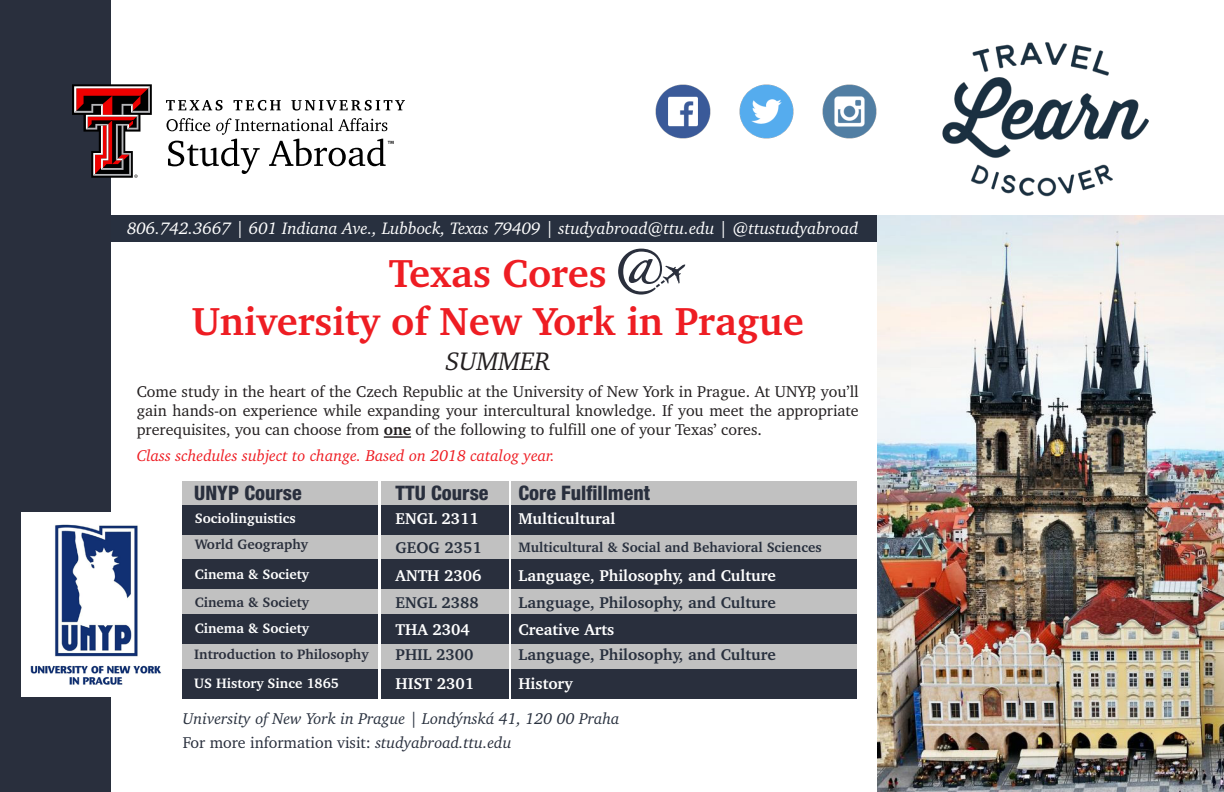
<style>
.page{position:relative;width:1224px;height:792px;background:#fff}
.page>*{position:absolute;margin:0;border:0;box-sizing:border-box;transform-origin:0 0}
.t1{font:700 40px "Charter BT";color:#ee1d23}
.t2{font:italic 26px "Charter BT";color:#231f20}
.t3{font:800 condensed 20px "Helvetica Neue LT Std";color:#292f3d}
.t4{font:italic 17px "Charter BT";color:#fff}
.t5{font:16px/19.2px "Charter BT";color:#231f20;text-align:justify}
.t6{font:700 16px "Charter BT";color:#fff}
.t7{font:700 16px "Charter BT";color:#28303e}
.t8{font:italic 16px "Charter BT";color:#ee1d23}
.t9{font:italic 16px "Charter BT";color:#28303e}
.t10{font:16px "Charter BT";color:#292f3d}
.t11{font:700 14px "Charter BT";color:#fff}
.t12{font:700 14px "Charter BT";color:#2a2f3c}
.t13{font:700 14px "Charter BT";color:#28303e}
.s1{font-weight:700}
.s2{font-style:italic}
</style>
<div class="page">
<div style="left:0;top:0;width:111px;height:792px;background:#292f3d"></div>
<div style="left:511px;top:481px;width:345px;height:217px;background:#c1c1c1"></div>
<div style="left:182px;top:481px;width:196px;height:216px;background:#c1c1c1"></div>
<div style="left:22px;top:512px;width:150px;height:185px;background:#fff"></div>
<img style="left:30px;top:665px;width:131px;height:20px">
<img style="left:55px;top:524px;width:83px;height:133px">
<div style="left:182px;top:505px;width:196px;height:30px;background:#292f3d"></div>
<hr style="left:384px;top:436px;width:27px;height:2px;background:#231f20">
<svg style="left:72px;top:84px;width:80px;height:94px"></svg>
<svg style="left:166px;top:100px;width:57px;height:11px"></svg>
<svg style="left:234px;top:100px;width:47px;height:11px"></svg>
<svg style="left:291px;top:100px;width:114px;height:11px"></svg>
<svg style="left:167px;top:118px;width:227px;height:56px"></svg>
<img style="left:942px;top:42px;width:207px;height:155px">
<img style="left:655px;top:84px;width:56px;height:55px">
<img style="left:739px;top:84px;width:55px;height:55px">
<img style="left:822px;top:84px;width:55px;height:55px">
<div style="left:111px;top:215px;width:777px;height:27px;background:#28303f"></div>
<img style="left:877px;top:215px;width:347px;height:577px">
<div style="left:511px;top:505px;width:345px;height:30px;background:#292f3d"></div>
<div style="left:182px;top:560px;width:196px;height:29px;background:#292f3d"></div>
<div style="left:511px;top:560px;width:345px;height:29px;background:#292f3d"></div>
<div style="left:182px;top:614px;width:196px;height:29px;background:#292f3d"></div>
<div style="left:511px;top:614px;width:345px;height:29px;background:#292f3d"></div>
<svg style="left:618px;top:249px;width:67px;height:46px"></svg>
<div style="left:182px;top:669px;width:196px;height:29px;background:#292f3d"></div>
<div style="left:511px;top:669px;width:345px;height:29px;background:#292f3d"></div>
<div style="left:381px;top:481px;width:127px;height:216px;background:#c1c1c1"></div>
<div style="left:381px;top:505px;width:127px;height:30px;background:#292f3d"></div>
<div style="left:381px;top:560px;width:127px;height:29px;background:#292f3d"></div>
<div style="left:381px;top:614px;width:127px;height:29px;background:#292f3d"></div>
<div style="left:381px;top:669px;width:127px;height:29px;background:#292f3d"></div>
<p class="t4" style="left:127px;top:217px;width:733px">806.742.3667 | 601 Indiana Ave., Lubbock, Texas 79409 | studyabroad@ttu.edu | @ttustudyabroad</p>
<p class="t1" style="left:389px;top:248px;width:219px">Texas Cores</p>
<p class="t1" style="left:192px;top:296px;width:614px">University of New York in Prague</p>
<p class="t2" style="left:445px;top:344px;width:106px">SUMMER</p>
<p class="t5" style="left:137px;top:382px;width:723px">Come study in the heart of the Czech Republic at the University of New York in Prague. At UNYP, you’ll gain hands-on experience while expanding your intercultural knowledge. If you meet the appropriate prerequisites, you can choose from <span class="s1">one</span> of the following to fulfill one of your Texas’ cores.</p>
<p class="t8" style="left:137px;top:446px;width:420px">Class schedules subject to change. Based on 2018 catalog year.</p>
<p class="t3" style="left:194px;top:480px;width:109px">UNYP Course</p>
<p class="t3" style="left:518px;top:481px;width:133px">Core Fulfillment</p>
<p class="t11" style="left:195px;top:509px;width:102px">Sociolinguistics</p>
<p class="t6" style="left:518px;top:509px;width:98px">Multicultural</p>
<p class="t12" style="left:195px;top:536px;width:115px">World Geography</p>
<p class="t13" style="left:518px;top:538px;width:305px">Multicultural &amp; Social and Behavioral Sciences</p>
<p class="t11" style="left:195px;top:566px;width:116px">Cinema &amp; Society</p>
<p class="t6" style="left:518px;top:566px;width:259px">Language, Philosophy, and Culture</p>
<p class="t12" style="left:195px;top:593px;width:116px">Cinema &amp; Society</p>
<p class="t7" style="left:518px;top:593px;width:259px">Language, Philosophy, and Culture</p>
<p class="t11" style="left:195px;top:620px;width:116px">Cinema &amp; Society</p>
<p class="t12" style="left:194px;top:645px;width:176px">Introduction to Philosophy</p>
<p class="t3" style="left:396px;top:481px;width:94px">TTU Course</p>
<p class="t6" style="left:396px;top:509px;width:85px">ENGL 2311</p>
<p class="t7" style="left:396px;top:538px;width:88px">GEOG 2351</p>
<p class="t6" style="left:396px;top:566px;width:87px">ANTH 2306</p>
<p class="t7" style="left:396px;top:593px;width:85px">ENGL 2388</p>
<p class="t6" style="left:396px;top:620px;width:76px">THA 2304</p>
<p class="t7" style="left:396px;top:645px;width:79px">PHIL 2300</p>
<p class="t6" style="left:396px;top:674px;width:80px">HIST 2301</p>
<p class="t6" style="left:518px;top:620px;width:97px">Creative Arts</p>
<p class="t7" style="left:518px;top:645px;width:259px">Language, Philosophy, and Culture</p>
<p class="t11" style="left:194px;top:674px;width:146px">US History Since 1865</p>
<p class="t6" style="left:518px;top:674px;width:56px">History</p>
<p class="t9" style="left:183px;top:708px;width:438px">University of New York in Prague | Londýnská 41, 120 00 Praha</p>
<p class="t10" style="left:183px;top:732px;width:330px">For more information visit: <span class="s2">studyabroad.ttu.edu</span></p>
</div>
